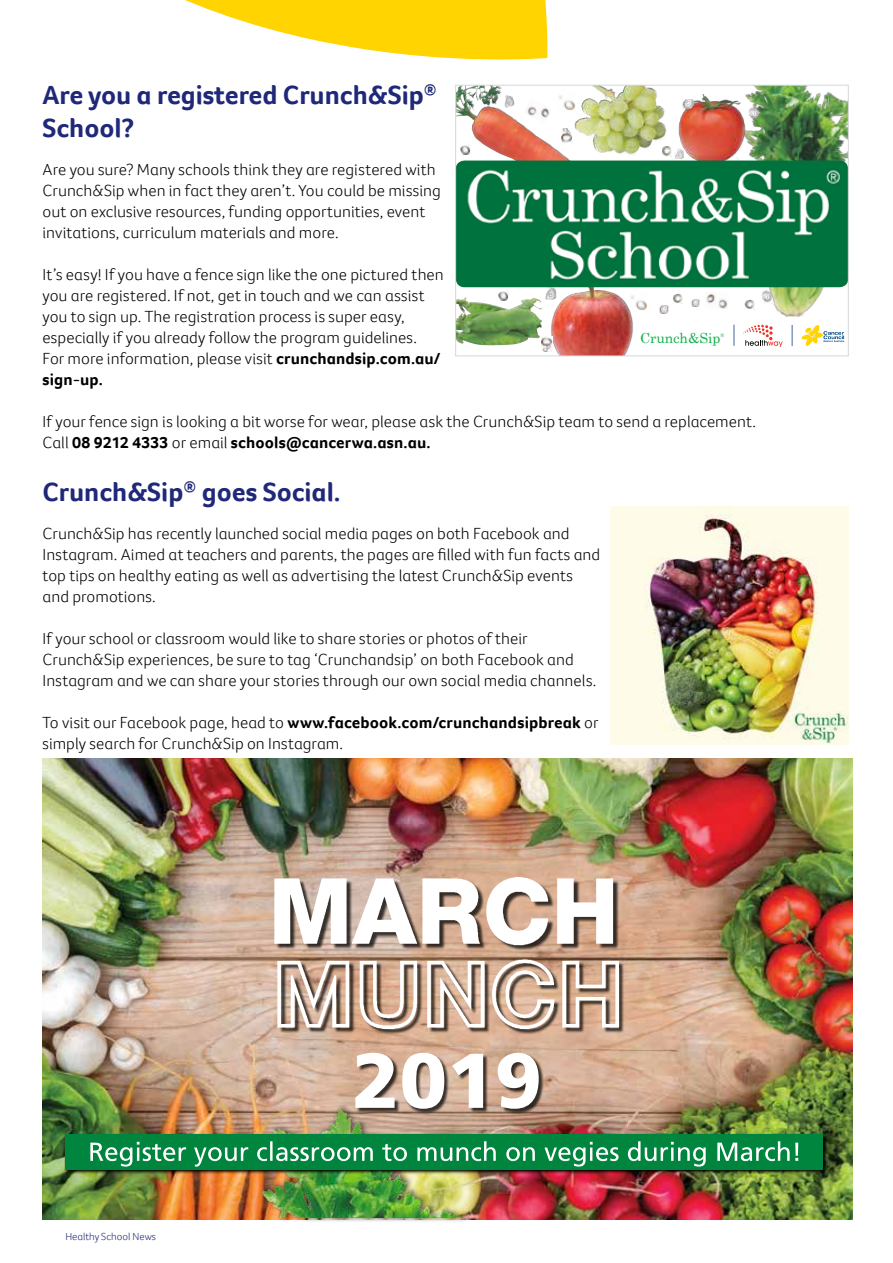
<style>
.page{position:relative;width:893px;height:1263px;background:#fff}
.page>*{position:absolute;margin:0;border:0;box-sizing:border-box;transform-origin:0 0}
.t1{font:900 77.55px "Frutiger LT Std";color:#fff}
.t2{font:700 27px/32.4px "Foco CC";color:#1f2879}
.t3{font:300 16.5px/21px "Foco CC";color:#000}
.t4{font:13.95px "Century Schoolbook";color:#0db14b}
.t5{font:300 10.5px "Foco CC";color:#1f2879}
.t6{font:5.4px "Century Schoolbook";color:#0db14b}
.s1{font-weight:700}
</style>
<div class="page">
<img style="left:551px;top:287px;width:85px;height:67px">
<img style="left:732px;top:87px;width:114px;height:230px">
<img style="left:575px;top:87px;width:92px;height:68px">
<img style="left:457px;top:297px;width:85px;height:49px">
<img style="left:675px;top:94px;width:74px;height:67px">
<img style="left:457px;top:92px;width:118px;height:71px">
<svg style="left:743px;top:325px;width:40px;height:22px"></svg>
<svg style="left:801px;top:325px;width:43px;height:21px"></svg>
<svg style="left:792px;top:325px;width:1px;height:21px"></svg>
<svg style="left:734px;top:325px;width:1px;height:21px"></svg>
<svg style="left:748px;top:108px;width:11px;height:12px"></svg>
<img style="left:706px;top:294px;width:22px;height:15px">
<img style="left:630px;top:291px;width:17px;height:20px">
<img style="left:523px;top:98px;width:29px;height:26px">
<svg style="left:761px;top:291px;width:12px;height:12px"></svg>
<img style="left:557px;top:92px;width:18px;height:19px">
<img style="left:544px;top:287px;width:12px;height:13px">
<svg style="left:745px;top:300px;width:10px;height:9px"></svg>
<img style="left:561px;top:128px;width:11px;height:15px">
<img style="left:502px;top:94px;width:13px;height:14px">
<img style="left:541px;top:336px;width:12px;height:16px">
<svg style="left:662px;top:146px;width:22px;height:13px"></svg>
<svg style="left:659px;top:294px;width:24px;height:20px"></svg>
<svg style="left:692px;top:299px;width:7px;height:8px"></svg>
<svg style="left:459px;top:144px;width:13px;height:11px"></svg>
<svg style="left:497px;top:291px;width:13px;height:10px"></svg>
<svg style="left:683px;top:99px;width:11px;height:10px"></svg>
<div style="left:456px;top:161px;width:392px;height:126px;background:#00723e;border-radius:9px"></div>
<img style="left:467px;top:169px;width:373px;height:111px">
<div style="left:455px;top:85px;width:393px;height:271px;border:1px solid #d5d7d8"></div>
<img style="left:610px;top:506px;width:238px;height:238px">
<img style="left:43px;top:758px;width:809px;height:461px">
<div style="left:254px;top:1102px;width:217px;height:121px;background:#000;opacity:.55"></div>
<img style="left:243px;top:1104px;width:220px;height:114px">
<img style="left:275px;top:877px;width:341px;height:76px">
<div style="left:279px;top:961px;width:345px;height:74px;background:#000;opacity:.75"></div>
<img style="left:277px;top:960px;width:341px;height:69px">
<div style="left:357px;top:1054px;width:187px;height:60px;background:#000;opacity:.75"></div>
<img style="left:65px;top:1133px;width:763px;height:41px">
<div style="left:65px;top:1134px;width:758px;height:36px;background:#00853f"></div>
<svg style="left:90px;top:1141px;width:708px;height:25px"></svg>
<svg style="left:185px;top:0;width:373px;height:92px"></svg>
<h2 class="t2" style="left:43px;top:79px;width:396px">Are you a registered Crunch&amp;Sip<sup>®<br></sup>School?</h2>
<p class="t3" style="left:43px;top:158px;width:400px">Are you sure? Many schools think they are registered with Crunch&amp;Sip when in fact they aren’t. You could be missing out on exclusive resources, funding opportunities, event invitations, curriculum materials and more.</p>
<p class="t3" style="left:43px;top:263px;width:403px">It’s easy! If you have a fence sign like the one pictured then you are registered. If not, get in touch and we can assist you to sign up. The registration process is super easy, especially if you already follow the program guidelines.<br>For more information, please visit <span class="s1">crunchandsip.com.au/ sign-up.</span></p>
<p class="t3" style="left:43px;top:410px;width:715px">If your fence sign is looking a bit worse for wear, please ask the Crunch&amp;Sip team to send a replacement.<br>Call <span class="s1">08 9212 4333</span> or email <span class="s1">schools@cancerwa.asn.au.</span></p>
<h2 class="t2" style="left:43px;top:475px;width:300px">Crunch&amp;Sip<sup>®</sup> goes Social.</h2>
<p class="t3" style="left:43px;top:523px;width:559px">Crunch&amp;Sip has recently launched social media pages on both Facebook and Instagram. Aimed at teachers and parents, the pages are filled with fun facts and top tips on healthy eating as well as advertising the latest Crunch&amp;Sip events and promotions.</p>
<p class="t3" style="left:43px;top:628px;width:555px">If your school or classroom would like to share stories or photos of their<br>Crunch&amp;Sip experiences, be sure to tag ‘Crunchandsip’ on both Facebook and<br>Instagram and we can share your stories through our own social media channels.</p>
<p class="t3" style="left:43px;top:712px;width:557px">To visit our Facebook page, head to <span class="s1">www.facebook.com/crunchandsipbreak</span> or simply search for Crunch&amp;Sip on Instagram.</p>
<p class="t4" style="left:640px;top:326px;width:82px">Crunch&amp;Sip</p>
<p class="t6" style="left:721px;top:330px;width:5px">®</p>
<p class="t5" style="left:65px;top:1229px;width:92px">Healthy School News</p>
<h1 class="t1" style="left:352px;top:1034px;width:191px">2019</h1>
</div>
